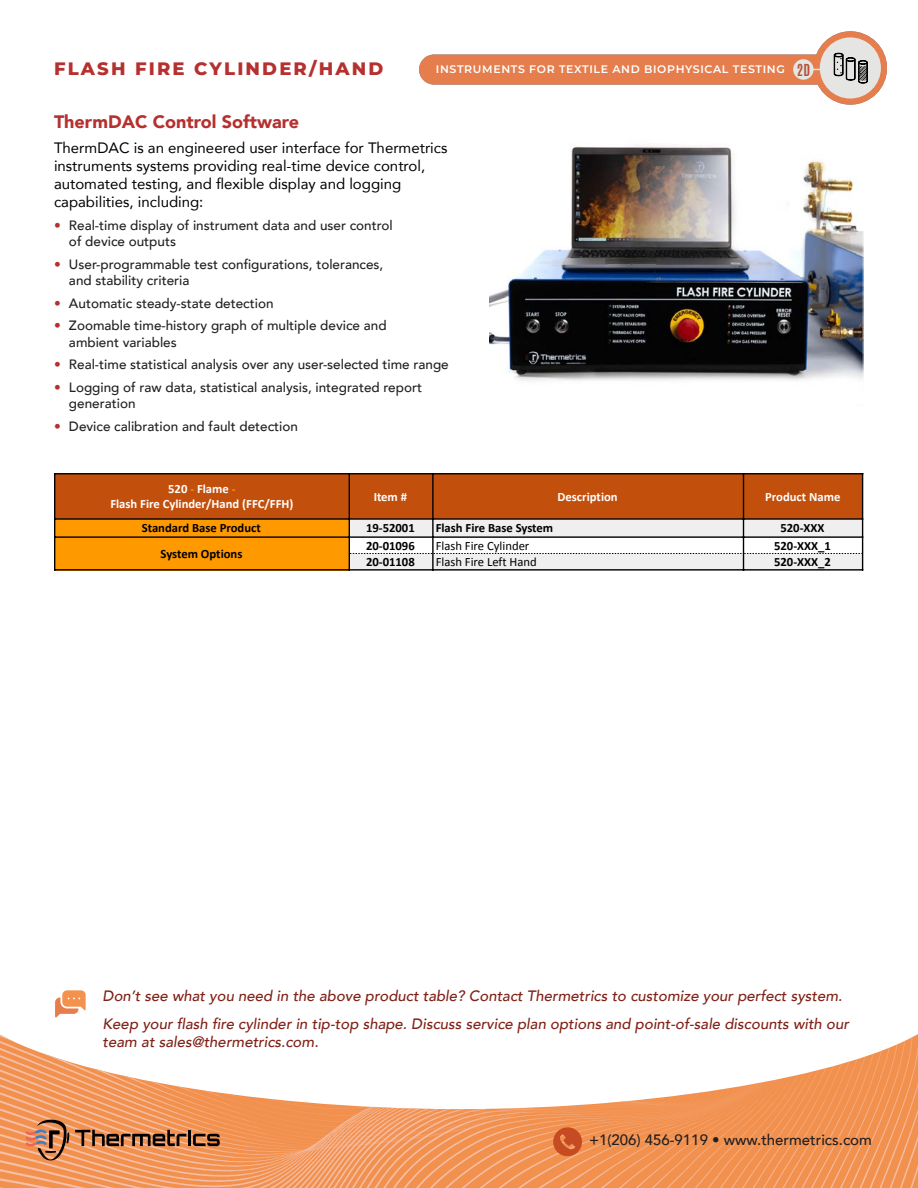
<style>
.page{position:relative;width:918px;height:1188px;background:#fff}
.page>*{position:absolute;margin:0;border:0;box-sizing:border-box;transform-origin:0 0}
.Paragraph__Spec_Title{font:900 18px "Avenir";color:#b5302e}
.t1{font:800 18px "Montserrat";letter-spacing:.12em;color:#b5302e}
.CTA{font:italic 500 15px/18px "Avenir";color:#802117}
.Paragraph__Spec_blurb{font:15px/18px "Avenir";color:#000}
.t2{font:500 15px "Avenir";color:#231f20}
.t3{font:500 13.5px/16.2px "Avenir";color:#231f20}
.t4{font:700 12.75px "Calibri";color:#000}
.t5{font:700 12.75px/15.5px "Calibri";color:#fff;text-align:center}
.t6{font:12.75px "Calibri";color:#000}
.t7{font:600 10.95px "Montserrat";letter-spacing:.06em;color:#fff}
.s1{font-family:"Antonio";font-weight:700;font-size:13.8px;color:#b55438}
.s2{color:#b5302e}
.s3{color:#f90}
</style>
<div class="page">
<img style="left:0;top:1034px;width:918px;height:154px">
<svg style="left:25px;top:1120px;width:44px;height:41px;background:#bc7b56"></svg>
<svg style="left:75px;top:1130px;width:145px;height:16px;background:#925d3b"></svg>
<div style="left:419px;top:55px;width:430px;height:30px;background:#e57d4c;border-radius:15px"></div>
<div style="left:814px;top:31px;width:73px;height:74px;background:#e57d4c;border-radius:50%"></div>
<div style="left:820px;top:37px;width:61px;height:62px;background:#e5e5e4;border-radius:50%"></div>
<svg style="left:814px;top:65px;width:7px;height:11px"></svg>
<div style="left:793px;top:59px;width:21px;height:21px;background:#e5e5e4;border-radius:50%"></div>
<svg style="left:834px;top:52px;width:34px;height:32px"></svg>
<div style="left:55px;top:474px;width:808px;height:46px;background:#c34f0c"></div>
<div style="left:55px;top:519px;width:295px;height:52px;background:#f90"></div>
<div style="left:349px;top:519px;width:514px;height:19px;background:#efefef"></div>
<div style="left:349px;top:553px;width:514px;height:18px;background:#efefef"></div>
<hr style="left:54px;top:473px;width:1px;height:98px;background:#000">
<hr style="left:349px;top:473px;width:1px;height:98px;background:#000">
<hr style="left:432px;top:473px;width:2px;height:98px;background:#000">
<hr style="left:743px;top:473px;width:1px;height:98px;background:#000">
<hr style="left:54px;top:473px;width:809px;height:1px;background:#000">
<hr style="left:54px;top:518px;width:809px;height:2px;background:#000">
<hr style="left:54px;top:536px;width:809px;height:2px;background:#000">
<hr style="left:54px;top:569px;width:809px;height:2px;background:#000">
<hr style="left:862px;top:473px;width:1px;height:98px;background:#000">
<svg style="left:350px;top:553px;width:512px;height:1px"></svg>
<svg style="left:55px;top:990px;width:31px;height:27px"></svg>
<svg style="left:553px;top:1127px;width:29px;height:29px"></svg>
<img style="left:489px;top:145px;width:375px;height:236px">
<p class="t1" style="left:54px;top:56px;width:331px">FLASH FIRE CYLINDER/HAND</p>
<p class="t7" style="left:436px;top:62px;width:376px">INSTRUMENTS FOR TEXTILE AND BIOPHYSICAL TESTING <span class="s1">2D</span></p>
<p class="Paragraph__Spec_Title" style="left:54px;top:106px;width:247px">ThermDAC Control Software</p>
<p class="Paragraph__Spec_blurb" style="left:54px;top:138px;width:395px">ThermDAC is an engineered user interface for Thermetrics instruments systems providing real-time device control, automated testing, and flexible display and logging capabilities, including:</p>
<p class="t3" style="left:69px;top:216px;width:325px;text-indent:-15px"><span class="s2">•</span> Real-time display of instrument data and user control of device outputs</p>
<p class="t3" style="left:69px;top:255px;width:316px;text-indent:-15px"><span class="s2">•</span> User-programmable test configurations, tolerances, and stability criteria</p>
<p class="t3" style="left:54px;top:294px;width:221px"><span class="s2">•</span> Automatic steady-state detection</p>
<p class="t3" style="left:69px;top:317px;width:319px;text-indent:-15px"><span class="s2">•</span> Zoomable time-history graph of multiple device and ambient variables</p>
<p class="t3" style="left:54px;top:356px;width:396px"><span class="s2">•</span> Real-time statistical analysis over any user-selected time range</p>
<p class="t3" style="left:69px;top:378px;width:355px;text-indent:-15px"><span class="s2">•</span> Logging of raw data, statistical analysis, integrated report generation</p>
<p class="t3" style="left:54px;top:417px;width:246px"><span class="s2">•</span> Device calibration and fault detection</p>
<p class="t5" style="left:110px;top:481px;width:185px">520 <span class="s3">-</span> Flame <span class="s3">-<br></span>Flash Fire Cylinder/Hand (FFC/FFH)</p>
<p class="t5" style="left:374px;top:489px;width:35px">Item #</p>
<p class="t5" style="left:558px;top:489px;width:62px">Description</p>
<p class="t5" style="left:765px;top:489px;width:77px">Product Name</p>
<p class="t4" style="left:142px;top:521px;width:121px">Standard Base Product</p>
<p class="t4" style="left:366px;top:521px;width:50px">19-52001</p>
<p class="t4" style="left:436px;top:521px;width:119px">Flash Fire Base System</p>
<p class="t4" style="left:780px;top:521px;width:46px">520-XXX</p>
<p class="t4" style="left:161px;top:547px;width:83px">System Options</p>
<p class="t4" style="left:366px;top:539px;width:50px">20-01096</p>
<p class="t6" style="left:436px;top:539px;width:95px">Flash Fire Cylinder</p>
<p class="t4" style="left:774px;top:539px;width:58px">520-XXX_1</p>
<p class="t4" style="left:366px;top:555px;width:50px">20-01108</p>
<p class="t6" style="left:436px;top:555px;width:103px">Flash Fire Left Hand</p>
<p class="t4" style="left:774px;top:555px;width:58px">520-XXX_2</p>
<p class="CTA" style="left:103px;top:987px;width:741px">Don’t see what you need in the above product table? Contact Thermetrics to customize your perfect system.</p>
<p class="CTA" style="left:103px;top:1015px;width:748px">Keep your flash fire cylinder in tip-top shape. Discuss service plan options and point-of-sale discounts with our team at sales@thermetrics.com.</p>
<p class="t2" style="left:589px;top:1127px;width:284px">+1(206) 456-9119 • www.thermetrics.com</p>
</div>
